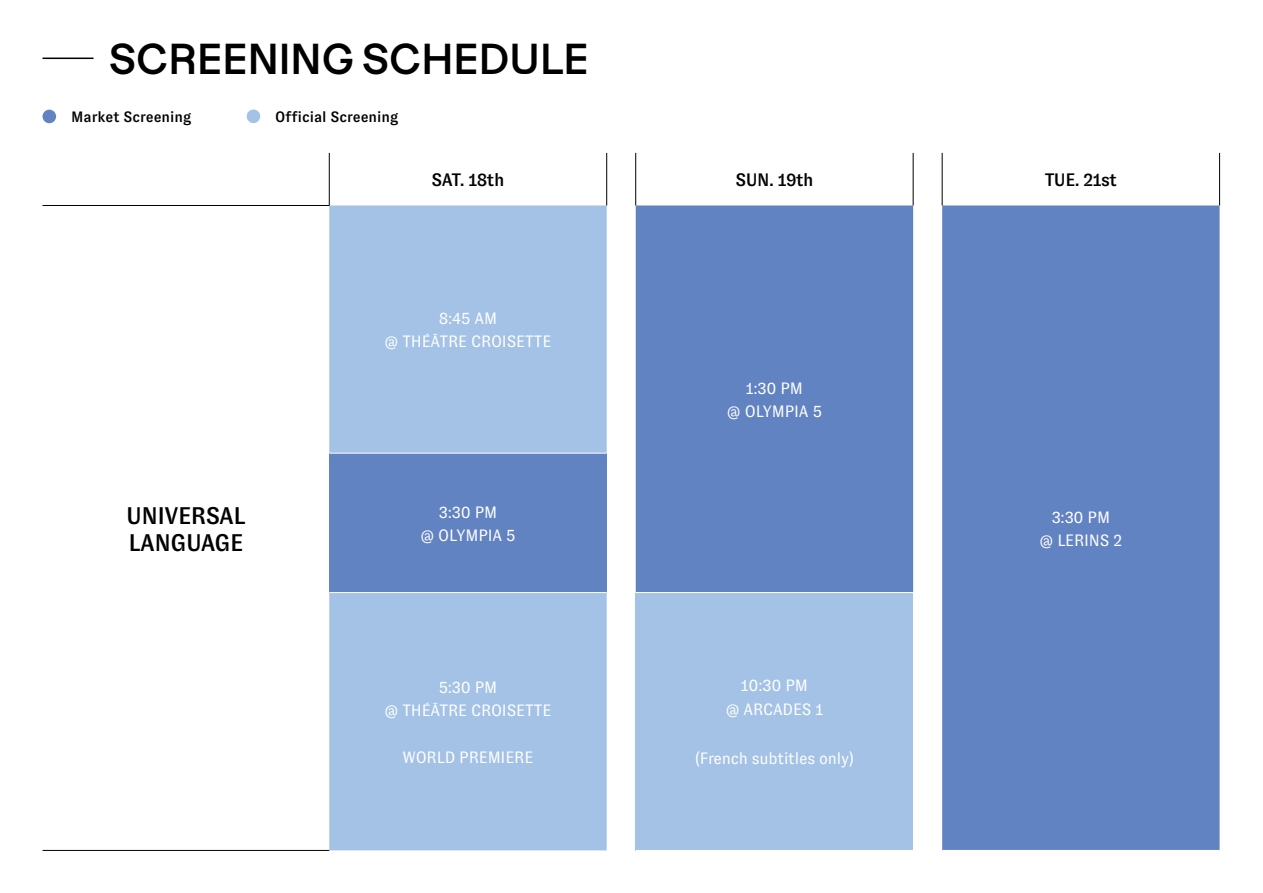
<style>
.page{position:relative;width:1263px;height:893px;background:#fff}
.page>*{position:absolute;margin:0;border:0;box-sizing:border-box;transform-origin:0 0}
.t1{font:600 40.5px "Dazzed";color:#000}
.t2{font:500 24px/27px "GT Zirkon";letter-spacing:-.025em;color:#000}
.t3{font:500 18px "GT Zirkon";letter-spacing:-.025em;color:#000}
.t4{font:16.35px/23.2px "GT Zirkon";letter-spacing:-.01em;color:#fff;text-align:center}
.t5{font:500 15px "GT Zirkon";color:#000}
</style>
<div class="page">
<div style="left:43px;top:110px;width:13px;height:13px;background:#6283c2;border-radius:50%"></div>
<div style="left:329px;top:205px;width:278px;height:645px;background:#a3c2e6"></div>
<div style="left:636px;top:205px;width:583px;height:645px;background:#6283c2"></div>
<div style="left:329px;top:453px;width:278px;height:140px;background:#6283c2"></div>
<div style="left:636px;top:593px;width:277px;height:257px;background:#a3c2e6"></div>
<hr style="left:329px;top:453px;width:278px;height:1px;background:#fff">
<hr style="left:329px;top:592px;width:278px;height:1px;background:#fff">
<hr style="left:636px;top:592px;width:277px;height:1px;background:#fff">
<hr style="left:43px;top:850px;width:286px;height:1px;background:#000">
<hr style="left:329px;top:153px;width:1px;height:52px;background:#000">
<hr style="left:606px;top:153px;width:1px;height:52px;background:#000">
<hr style="left:635px;top:153px;width:1px;height:52px;background:#000">
<hr style="left:913px;top:153px;width:1px;height:52px;background:#000">
<hr style="left:942px;top:153px;width:1px;height:52px;background:#000">
<hr style="left:43px;top:205px;width:286px;height:1px;background:#000">
<hr style="left:1219px;top:153px;width:1px;height:52px;background:#000">
<hr style="left:43px;top:58px;width:51px;height:1px;background:#000">
<div style="left:247px;top:110px;width:13px;height:13px;background:#a3c2e6;border-radius:50%"></div>
<h1 class="t1" style="left:109px;top:26px;width:481px">SCREENING SCHEDULE</h1>
<p class="t5" style="left:275px;top:108px;width:125px">Official Screening</p>
<p class="t5" style="left:71px;top:108px;width:122px">Market Screening</p>
<p class="t3" style="left:432px;top:170px;width:74px">SAT. 18th</p>
<p class="t3" style="left:735px;top:170px;width:80px">SUN. 19th</p>
<p class="t3" style="left:1045px;top:170px;width:74px">TUE. 21st</p>
<h2 class="t2" style="left:126px;top:502px;width:121px">UNIVERSAL<br>LANGUAGE</h2>
<p class="t4" style="left:384px;top:307px;width:168px">8:45 AM<br>@ THÉÂTRE CROISETTE</p>
<p class="t4" style="left:420px;top:501px;width:97px">3:30 PM<br>@ OLYMPIA 5</p>
<p class="t4" style="left:384px;top:676px;width:168px">5:30 PM<br>@ THÉÂTRE CROISETTE</p>
<p class="t4" style="left:403px;top:746px;width:132px">WORLD PREMIERE</p>
<p class="t4" style="left:727px;top:377px;width:97px">1:30 PM<br>@ OLYMPIA 5</p>
<p class="t4" style="left:726px;top:674px;width:99px">10:30 PM<br>@ ARCADES 1</p>
<p class="t4" style="left:695px;top:747px;width:161px">(French subtitles only)</p>
<p class="t4" style="left:1039px;top:506px;width:84px">3:30 PM<br>@ LERINS 2</p>
</div>
